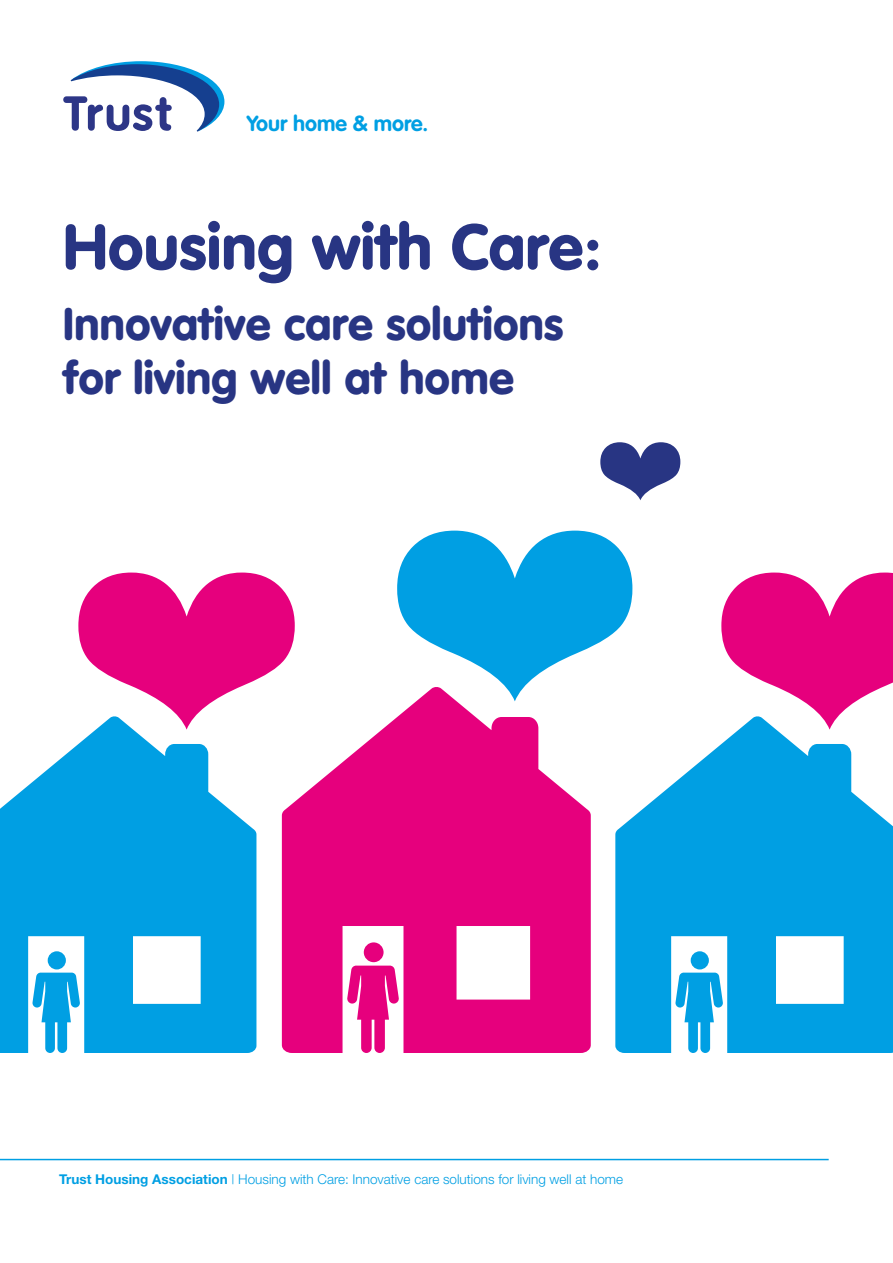
<style>
.page{position:relative;width:893px;height:1263px;background:#fff}
.page>*{position:absolute;margin:0;border:0;box-sizing:border-box;transform-origin:0 0}
.t1{font:900 63px "VAG Rounded";letter-spacing:.01em;color:#283583}
.t2{font:900 45px/54px "VAG Rounded";letter-spacing:.01em;color:#283583}
.t3{font:700 21.6px "VAG Rounded";color:#009fe3}
.t4{font:300 13.5px "Helvetica Neue";color:#009fe3}
.s1{font-weight:700}
</style>
<div class="page">
<hr style="left:0;top:1159px;width:829px;height:1px;background:#009fe3">
<svg style="left:0;top:730px;width:256px;height:323px;fill:#009fe3"></svg>
<div style="left:48px;top:951px;width:18px;height:18px;background:#009fe3;border-radius:50%"></div>
<svg style="left:78px;top:572px;width:217px;height:158px"></svg>
<svg style="left:600px;top:442px;width:80px;height:58px"></svg>
<svg style="left:615px;top:730px;width:278px;height:323px;fill:#009fe3"></svg>
<div style="left:691px;top:951px;width:18px;height:18px;background:#009fe3;border-radius:50%"></div>
<svg style="left:675px;top:972px;width:48px;height:81px"></svg>
<svg style="left:721px;top:572px;width:172px;height:158px"></svg>
<svg style="left:282px;top:686px;width:309px;height:367px;fill:#e6007d"></svg>
<div style="left:364px;top:942px;width:20px;height:20px;background:#e6007d;border-radius:50%"></div>
<svg style="left:347px;top:965px;width:52px;height:88px"></svg>
<svg style="left:397px;top:531px;width:235px;height:170px"></svg>
<svg style="left:32px;top:972px;width:48px;height:81px"></svg>
<svg style="left:63px;top:61px;width:161px;height:71px"></svg>
<h3 class="t3" style="left:247px;top:110px;width:183px">Your home &amp; more.</h3>
<h1 class="t1" style="left:63px;top:209px;width:540px">Housing with Care:</h1>
<h2 class="t2" style="left:63px;top:299px;width:502px">Innovative care solutions for living well at home</h2>
<p class="t4" style="left:59px;top:1170px;width:565px"><span class="s1">Trust Housing Association</span> | Housing with Care: Innovative care solutions for living well at home</p>
</div>
